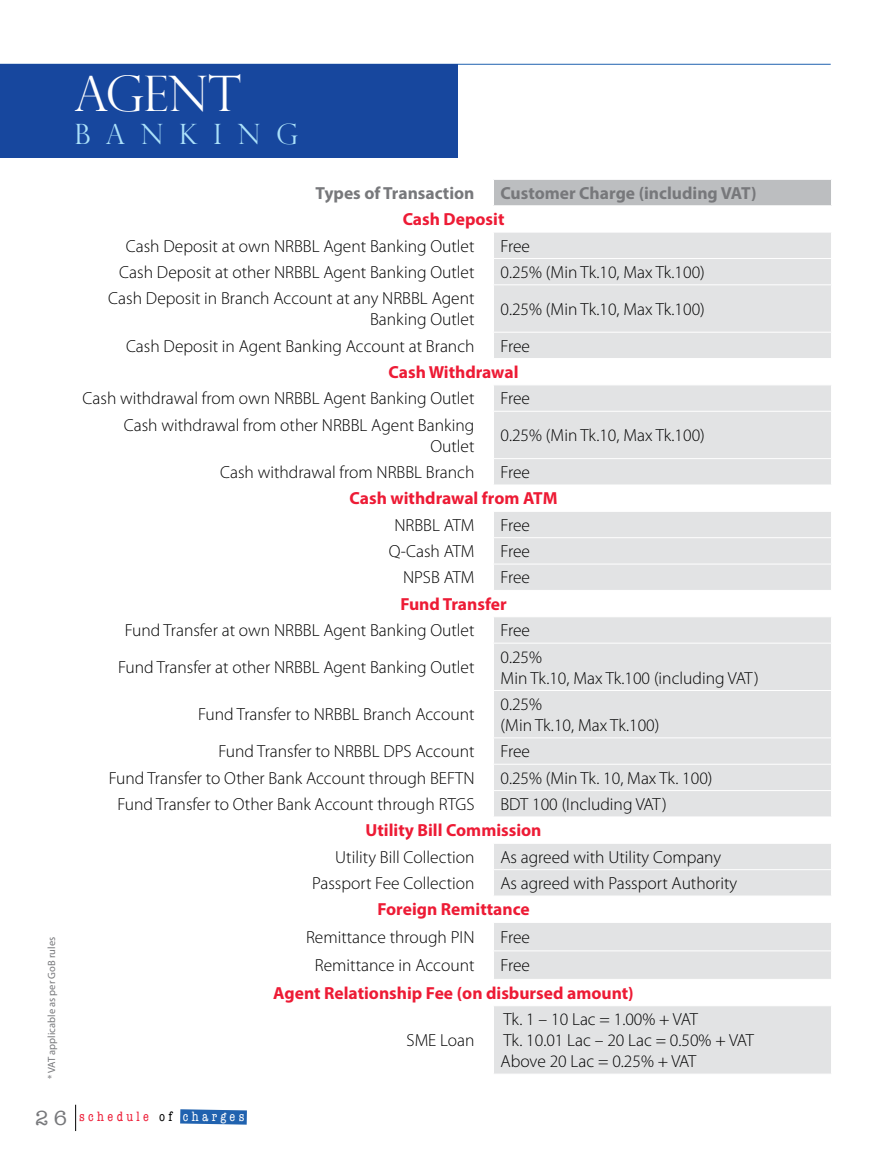
<style>
.page{position:relative;width:895px;height:1172px;background:#fff}
.page>*{position:absolute;margin:0;border:0;box-sizing:border-box;transform-origin:0 0}
.t1{font:300 49px "Perpetua Titling";color:#fff}
.t2{font:300 28px "Perpetua Titling";letter-spacing:.56em;color:#abe1fa}
.t3{font:300 17.5px/21px "Myriad Pro";color:#000}
.t4{font:700 17.5px "Myriad Pro";color:#ed1b35}
.t5{font:700 17.5px "Myriad Pro";color:#77787b}
.t6{font:condensed 14px "American Typewriter";letter-spacing:.24em;color:#ed1b35}
.t7{font:10.5px "Myriad Pro";color:#77787b}
.s1{font-stretch:normal;font-size:21px;color:#77787b}
.s2{color:#000}
.s3{color:#fff}
</style>
<div class="page">
<svg style="left:180px;top:1109px;width:67px;height:15px"></svg>
<svg style="left:75px;top:1105px;width:1px;height:26px"></svg>
<hr style="left:0;top:64px;width:830px;height:1px;background:#2062af">
<div style="left:493px;top:179px;width:338px;height:27px;background:#bcbec0"></div>
<svg style="left:494px;top:233px;width:337px;height:840px;fill:#e2e3e4"></svg>
<hr style="left:493px;top:179px;width:339px;height:1px;background:#fff">
<svg style="left:493px;top:180px;width:1px;height:25px"></svg>
<hr style="left:493px;top:205px;width:339px;height:1px;background:#fff">
<hr style="left:493px;top:258px;width:339px;height:1px;background:#fff">
<hr style="left:493px;top:284px;width:339px;height:1px;background:#fff">
<hr style="left:493px;top:332px;width:339px;height:1px;background:#fff">
<hr style="left:493px;top:358px;width:339px;height:1px;background:#fff">
<hr style="left:493px;top:384px;width:339px;height:1px;background:#fff">
<hr style="left:493px;top:411px;width:339px;height:1px;background:#fff">
<hr style="left:493px;top:458px;width:339px;height:1px;background:#fff">
<hr style="left:493px;top:484px;width:339px;height:1px;background:#fff">
<hr style="left:493px;top:511px;width:339px;height:1px;background:#fff">
<hr style="left:493px;top:537px;width:339px;height:1px;background:#fff">
<hr style="left:493px;top:564px;width:339px;height:1px;background:#fff">
<hr style="left:493px;top:590px;width:339px;height:1px;background:#fff">
<hr style="left:493px;top:616px;width:339px;height:1px;background:#fff">
<hr style="left:493px;top:643px;width:339px;height:1px;background:#fff">
<hr style="left:493px;top:690px;width:339px;height:1px;background:#fff">
<hr style="left:493px;top:737px;width:339px;height:1px;background:#fff">
<hr style="left:493px;top:764px;width:339px;height:1px;background:#fff">
<hr style="left:493px;top:790px;width:339px;height:1px;background:#fff">
<hr style="left:493px;top:816px;width:339px;height:1px;background:#fff">
<hr style="left:493px;top:843px;width:339px;height:1px;background:#fff">
<hr style="left:493px;top:869px;width:339px;height:1px;background:#fff">
<hr style="left:493px;top:895px;width:339px;height:1px;background:#fff">
<hr style="left:493px;top:922px;width:339px;height:1px;background:#fff">
<hr style="left:493px;top:950px;width:339px;height:1px;background:#fff">
<hr style="left:493px;top:979px;width:339px;height:1px;background:#fff">
<hr style="left:493px;top:1005px;width:339px;height:1px;background:#fff">
<div style="left:0;top:64px;width:457px;height:94px;background:#17479e"></div>
<p class="t7" style="left:46px;top:1079px;width:144px;rotate:-90deg">* VAT applicable as per GoB rules</p>
<h1 class="t1" style="left:74px;top:64px;width:168px">AGENT</h1>
<h2 class="t2" style="left:74px;top:118px;width:225px">BANKING</h2>
<p class="t5" style="left:316px;top:181px;width:160px">Types of Transaction</p>
<p class="t5" style="left:500px;top:181px;width:258px">Customer Charge (including VAT)</p>
<p class="t4" style="left:403px;top:208px;width:103px">Cash Deposit</p>
<p class="t3" style="left:126px;top:235px;width:350px">Cash Deposit at own NRBBL Agent Banking Outlet</p>
<p class="t3" style="left:500px;top:235px;width:31px">Free</p>
<p class="t3" style="left:119px;top:262px;width:357px">Cash Deposit at other NRBBL Agent Banking Outlet</p>
<p class="t3" style="left:500px;top:262px;width:206px">0.25% (Min Tk.10, Max Tk.100)</p>
<p class="t3" style="left:108px;top:288px;width:368px;text-align:right">Cash Deposit in Branch Account at any NRBBL Agent<br>Banking Outlet</p>
<p class="t3" style="left:500px;top:299px;width:206px">0.25% (Min Tk.10, Max Tk.100)</p>
<p class="t3" style="left:126px;top:336px;width:350px">Cash Deposit in Agent Banking Account at Branch</p>
<p class="t3" style="left:500px;top:336px;width:31px">Free</p>
<p class="t4" style="left:388px;top:361px;width:131px">Cash Withdrawal</p>
<p class="t3" style="left:83px;top:388px;width:393px">Cash withdrawal from own NRBBL Agent Banking Outlet</p>
<p class="t3" style="left:500px;top:388px;width:31px">Free</p>
<p class="t3" style="left:124px;top:415px;width:352px;text-align:right">Cash withdrawal from other NRBBL Agent Banking<br>Outlet</p>
<p class="t3" style="left:500px;top:425px;width:206px">0.25% (Min Tk.10, Max Tk.100)</p>
<p class="t3" style="left:220px;top:462px;width:256px">Cash withdrawal from NRBBL Branch</p>
<p class="t3" style="left:500px;top:462px;width:31px">Free</p>
<p class="t4" style="left:349px;top:487px;width:209px">Cash withdrawal from ATM</p>
<p class="t3" style="left:394px;top:515px;width:82px">NRBBL ATM</p>
<p class="t3" style="left:500px;top:515px;width:31px">Free</p>
<p class="t3" style="left:389px;top:541px;width:87px">Q-Cash ATM</p>
<p class="t3" style="left:500px;top:541px;width:31px">Free</p>
<p class="t3" style="left:403px;top:567px;width:73px">NPSB ATM</p>
<p class="t3" style="left:500px;top:567px;width:31px">Free</p>
<p class="t4" style="left:400px;top:592px;width:108px">Fund Transfer</p>
<p class="t3" style="left:125px;top:620px;width:351px">Fund Transfer at own NRBBL Agent Banking Outlet</p>
<p class="t3" style="left:500px;top:620px;width:31px">Free</p>
<p class="t3" style="left:118px;top:657px;width:358px">Fund Transfer at other NRBBL Agent Banking Outlet</p>
<p class="t3" style="left:500px;top:646px;width:260px">0.25%<br>Min Tk.10, Max Tk.100 (including VAT)</p>
<p class="t3" style="left:198px;top:704px;width:278px">Fund Transfer to NRBBL Branch Account</p>
<p class="t3" style="left:500px;top:694px;width:160px">0.25%<br>(Min Tk.10, Max Tk.100)</p>
<p class="t3" style="left:218px;top:741px;width:257px">Fund Transfer to NRBBL DPS Account</p>
<p class="t3" style="left:500px;top:741px;width:31px">Free</p>
<p class="t3" style="left:109px;top:767px;width:367px">Fund Transfer to Other Bank Account through BEFTN</p>
<p class="t3" style="left:500px;top:767px;width:213px">0.25% (Min Tk. 10, Max Tk. 100)</p>
<p class="t3" style="left:117px;top:794px;width:358px">Fund Transfer to Other Bank Account through RTGS</p>
<p class="t3" style="left:500px;top:794px;width:168px">BDT 100 (Including VAT)</p>
<p class="t4" style="left:365px;top:819px;width:177px">Utility Bill Commission</p>
<p class="t3" style="left:335px;top:847px;width:141px">Utility Bill Collection</p>
<p class="t3" style="left:500px;top:847px;width:222px">As agreed with Utility Company</p>
<p class="t3" style="left:312px;top:873px;width:164px">Passport Fee Collection</p>
<p class="t3" style="left:500px;top:873px;width:238px">As agreed with Passport Authority</p>
<p class="t4" style="left:377px;top:898px;width:154px">Foreign Remittance</p>
<p class="t3" style="left:306px;top:927px;width:170px">Remittance through PIN</p>
<p class="t3" style="left:500px;top:927px;width:31px">Free</p>
<p class="t3" style="left:315px;top:955px;width:161px">Remittance in Account</p>
<p class="t3" style="left:500px;top:955px;width:31px">Free</p>
<p class="t4" style="left:273px;top:981px;width:362px">Agent Relationship Fee (on disbursed amount)</p>
<p class="t3" style="left:406px;top:1030px;width:69px">SME Loan</p>
<p class="t3" style="left:500px;top:1009px;width:255px">Tk. 1 – 10 Lac = 1.00% + VAT<br>Tk. 10.01 Lac – 20 Lac = 0.50% + VAT<br>Above 20 Lac = 0.25% + VAT</p>
<p class="t6" style="left:35px;top:1106px;width:211px"><span class="s1">26</span> schedule <span class="s2">of</span> <span class="s3">charges</span></p>
</div>
